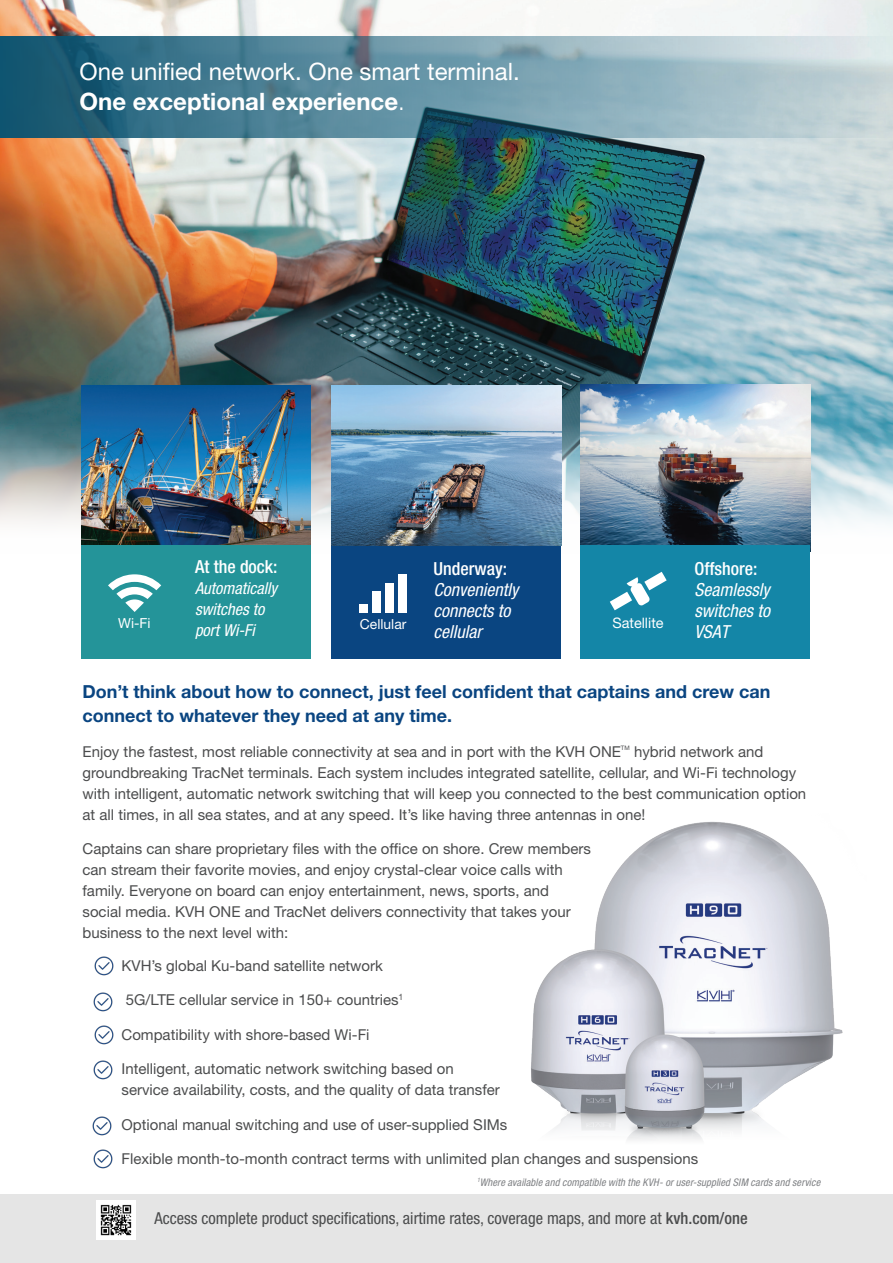
<style>
.page{position:relative;width:893px;height:1263px;background:#fff}
.page>*{position:absolute;margin:0;border:0;box-sizing:border-box;transform-origin:0 0}
.t1{font:24px "Helvetica Neue LT Pro";color:#fff}
.t2{font:700 24px "Helvetica Neue LT Pro";color:#fff}
.t3{font:700 18px/24px "Helvetica Neue LT Pro";color:#0a4581}
.t4{font:italic condensed 18px/21px "Helvetica Neue LT Pro";color:#fff}
.t5{font:500 condensed 18px "Helvetica Neue LT Pro";color:#fff}
.t6{font:condensed 16.5px "Helvetica Neue LT Pro";color:#4b4c4d}
.t7{font:italic condensed 16.5px/21px "Helvetica Neue LT Pro";color:#fff}
.t8{font:15px/21px "Helvetica Neue LT Pro";color:#4b4c4d}
.t9{font:14.4px "Helvetica Neue LT Pro";color:#fff}
.t10{font:13.8px "Helvetica Neue LT Pro";color:#fff}
.t11{font:italic condensed 10.5px "Helvetica Neue LT Pro";letter-spacing:.01em;color:#808285}
.t12{font:6.15px "Helvetica Neue LT Pro";color:#4b4c4d}
.s1{font-weight:300}
.s2{font-weight:500}
</style>
<div class="page">
<img style="left:0;top:0;width:893px;height:421px">
<div style="left:0;top:1194px;width:893px;height:69px;background:#e5e5e5"></div>
<svg style="left:0;top:421px;width:893px;height:136px"></svg>
<img style="left:81px;top:386px;width:229px;height:159px">
<div style="left:81px;top:545px;width:229px;height:114px;background:#249499"></div>
<div style="left:332px;top:545px;width:229px;height:114px;background:#0a4581"></div>
<img style="left:332px;top:385px;width:229px;height:160px">
<div style="left:359px;top:604px;width:9px;height:8px;background:#fff"></div>
<div style="left:372px;top:591px;width:9px;height:21px;background:#fff"></div>
<div style="left:385px;top:582px;width:8px;height:30px;background:#fff"></div>
<div style="left:398px;top:574px;width:8px;height:38px;background:#fff"></div>
<img style="left:580px;top:385px;width:230px;height:160px">
<div style="left:580px;top:545px;width:230px;height:114px;background:#1486a7"></div>
<svg style="left:610px;top:572px;width:57px;height:38px"></svg>
<img style="left:94px;top:956px;width:20px;height:20px">
<img style="left:93px;top:992px;width:20px;height:20px">
<img style="left:94px;top:1025px;width:20px;height:20px">
<img style="left:93px;top:1060px;width:20px;height:20px">
<img style="left:92px;top:1116px;width:20px;height:20px">
<img style="left:93px;top:1149px;width:20px;height:20px">
<img style="left:531px;top:821px;width:312px;height:319px">
<img style="left:96px;top:1200px;width:39px;height:39px">
<svg style="left:108px;top:574px;width:53px;height:38px"></svg>
<svg style="left:0;top:36px;width:893px;height:102px;background:#6d96a6"></svg>
<p class="t1" style="left:80px;top:57px;width:442px">One unified network. One smart terminal.</p>
<p class="t2" style="left:80px;top:86px;width:327px">One exceptional experience<span class="s1">.</span></p>
<p class="t10" style="left:118px;top:615px;width:34px">Wi-Fi</p>
<p class="t5" style="left:195px;top:556px;width:84px">At the dock:</p>
<p class="t7" style="left:195px;top:578px;width:84px">Automatically switches to port Wi-Fi</p>
<p class="t10" style="left:360px;top:616px;width:48px">Cellular</p>
<p class="t5" style="left:434px;top:557px;width:75px">Underway:</p>
<p class="t4" style="left:434px;top:579px;width:86px">Conveniently connects to cellular</p>
<p class="t9" style="left:612px;top:614px;width:53px">Satellite</p>
<p class="t5" style="left:694px;top:557px;width:64px">Offshore:</p>
<p class="t4" style="left:694px;top:579px;width:77px">Seamlessly switches to</p>
<p class="t4" style="left:694px;top:621px;width:36px">VSAT</p>
<p class="t3" style="left:82px;top:679px;width:690px">Don’t think about how to connect, just feel confident that captains and crew can connect to whatever they need at any time.</p>
<p class="t8" style="left:82px;top:741px;width:540px">Enjoy the fastest, most reliable connectivity at sea and in port with the KVH ONE</p>
<p class="t12" style="left:621px;top:744px;width:10px">TM</p>
<p class="t8" style="left:82px;top:741px;width:725px;text-indent:551px">hybrid network and groundbreaking TracNet terminals. Each system includes integrated satellite, cellular, and Wi-Fi technology with intelligent, automatic network switching that will keep you connected to the best communication option at all times, in all sea states, and at any speed. It’s like having three antennas in one!</p>
<p class="t8" style="left:82px;top:838px;width:510px">Captains can share proprietary files with the office on shore. Crew members can stream their favorite movies, and enjoy crystal-clear voice calls with family. Everyone on board can enjoy entertainment, news, sports, and social media. KVH ONE and TracNet delivers connectivity that takes your business to the next level with:</p>
<p class="t8" style="left:122px;top:955px;width:263px">KVH’s global Ku-band satellite network</p>
<p class="t8" style="left:126px;top:989px;width:279px">5G/LTE cellular service in 150+ countries<sup>1</sup></p>
<p class="t8" style="left:122px;top:1024px;width:250px">Compatibility with shore-based Wi-Fi</p>
<p class="t8" style="left:122px;top:1058px;width:380px">Intelligent, automatic network switching based on service availability, costs, and the quality of data transfer</p>
<p class="t8" style="left:122px;top:1114px;width:387px">Optional manual switching and use of user-supplied SIMs</p>
<p class="t8" style="left:122px;top:1148px;width:578px">Flexible month-to-month contract terms with unlimited plan changes and suspensions</p>
<p class="t11" style="left:477px;top:1176px;width:345px"><sup>1</sup>Where available and compatible with the KVH- or user-supplied SIM cards and service</p>
<p class="t6" style="left:154px;top:1208px;width:595px">Access complete product specifications, airtime rates, coverage maps, and more at <span class="s2">kvh.com/one</span></p>
</div>
